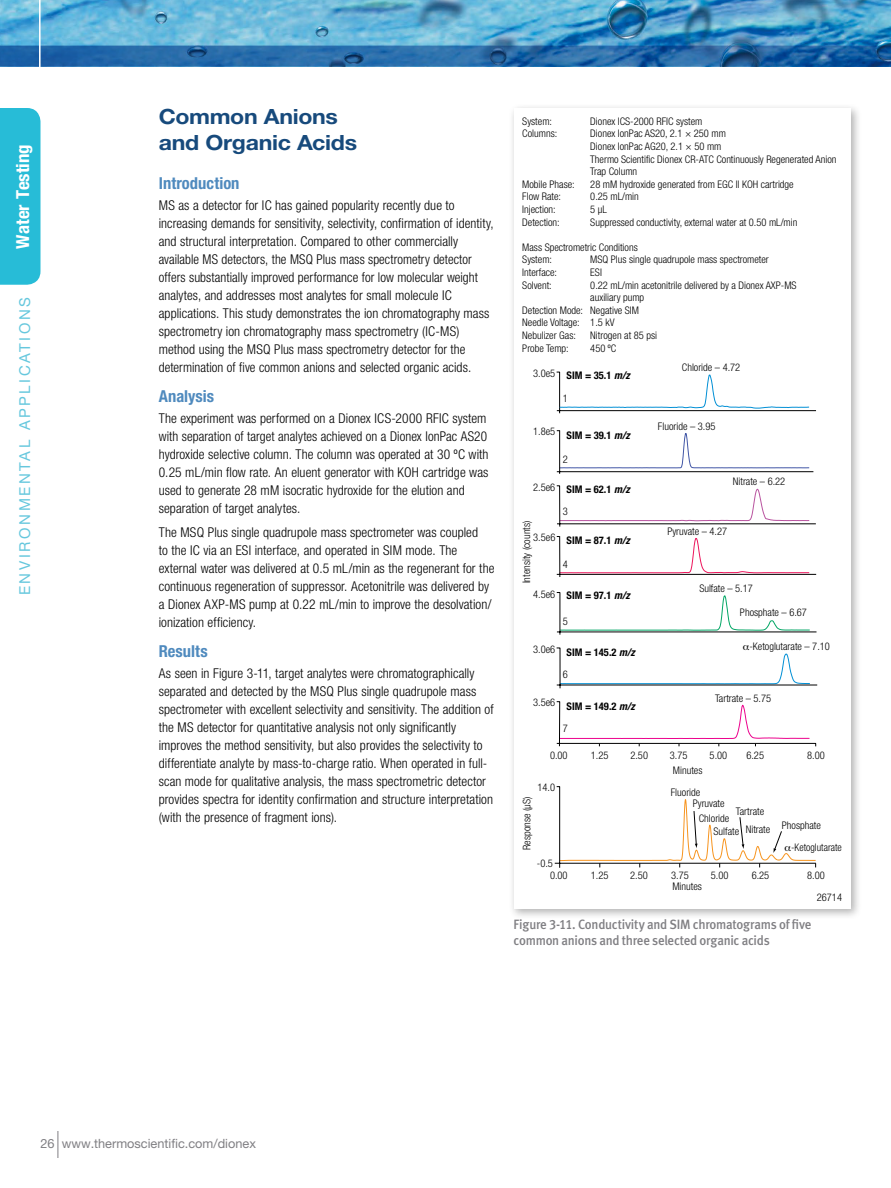
<style>
.page{position:relative;width:891px;height:1188px;background:#fff}
.page>*{position:absolute;margin:0;border:0;box-sizing:border-box;transform-origin:0 0}
.t1{font:700 21px/25.5px "Helvetica Neue";letter-spacing:-.015em;color:#174a7c;scale:1.1 1}
.t2{font:700 condensed 18px "Helvetica Neue LT Std";color:#fff;scale:1.05 1}
.t3{font:700 condensed 16.5px "Helvetica Neue LT Std";color:#4f8abe}
.t4{font:15px "Helvetica Neue";letter-spacing:.175em;color:#65c7dd}
.t5{font:300 condensed 13.5px/18px "Helvetica Neue LT Std";letter-spacing:.005em;color:#000}
.t6{font:13.5px/16.5px "Meta Medium LF";letter-spacing:-.02em;color:#807f83;scale:.95 1}
.t7{font:12.75px "Helvetica Neue";color:#807f83}
.t8{font:300 condensed 10.5px/12.6px "Helvetica Neue";color:#000}
.t9{font:700 condensed 10.5px "Helvetica Neue";color:#000}
.s1{font-style:italic}
</style>
<div class="page">
<svg style="left:58px;top:1131px;width:1px;height:27px"></svg>
<div style="left:508px;top:103px;width:354px;height:817px;background:#000;opacity:.3"></div>
<div style="left:514px;top:108px;width:336px;height:801px;background:#fff"></div>
<svg style="left:557px;top:430px;width:253px;height:39px"></svg>
<hr style="left:557px;top:471px;width:256px;height:1px;background:#000">
<hr style="left:559px;top:430px;width:1px;height:44px;background:#000">
<svg style="left:556px;top:485px;width:262px;height:262px"></svg>
<svg style="left:556px;top:371px;width:260px;height:43px"></svg>
<div style="left:0;top:108px;width:40px;height:177px;background:#27bcd7"></div>
<img style="left:0;top:0;width:891px;height:46px">
<svg style="left:0;top:46px;width:891px;height:21px;background:#2366a5"></svg>
<hr style="left:39px;top:0;width:1px;height:67px;background:#fff">
<svg style="left:559px;top:645px;width:252px;height:40px"></svg>
<svg style="left:554px;top:786px;width:263px;height:82px"></svg>
<h2 class="t2" style="left:12px;top:249px;width:101px;rotate:-90deg">Water Testing</h2>
<p class="t4" style="left:16px;top:595px;width:300px;rotate:-90deg">ENVIRONMENTAL APPLICATIONS</p>
<h1 class="t1" style="left:159px;top:104px;width:182px">Common Anions and Organic Acids</h1>
<p class="t3" style="left:159px;top:173px;width:82px">Introduction</p>
<p class="t5" style="left:159px;top:196px;width:336px">MS as a detector for IC has gained popularity recently due to increasing demands for sensitivity, selectivity, confirmation of identity, and structural interpretation. Compared to other commercially available MS detectors, the MSQ Plus mass spectrometry detector offers substantially improved performance for low molecular weight analytes, and addresses most analytes for small molecule IC applications. This study demonstrates the ion chromatography mass spectrometry ion chromatography mass spectrometry (IC-MS) method using the MSQ Plus mass spectrometry detector for the determination of five common anions and selected organic acids.</p>
<p class="t3" style="left:159px;top:386px;width:57px">Analysis</p>
<p class="t5" style="left:159px;top:409px;width:331px">The experiment was performed on a Dionex ICS-2000 RFIC system with separation of target analytes achieved on a Dionex IonPac AS20 hydroxide selective column. The column was operated at 30 ºC with 0.25 mL/min flow rate. An eluent generator with KOH cartridge was used to generate 28 mM isocratic hydroxide for the elution and separation of target analytes.</p>
<p class="t5" style="left:159px;top:523px;width:337px">The MSQ Plus single quadrupole mass spectrometer was coupled<br>to the IC via an ESI interface, and operated in SIM mode. The external water was delivered at 0.5 mL/min as the regenerant for the continuous regeneration of suppressor. Acetonitrile was delivered by a Dionex AXP-MS pump at 0.22 mL/min to improve the desolvation/ ionization efficiency.</p>
<p class="t3" style="left:159px;top:641px;width:50px">Results</p>
<p class="t5" style="left:159px;top:664px;width:336px">As seen in Figure 3-11, target analytes were chromatographically separated and detected by the MSQ Plus single quadrupole mass spectrometer with excellent selectivity and sensitivity. The addition of the MS detector for quantitative analysis not only significantly improves the method sensitivity, but also provides the selectivity to differentiate analyte by mass-to-charge ratio. When operated in full&shy;scan mode for qualitative analysis, the mass spectrometric detector provides spectra for identity confirmation and structure interpretation (with the presence of fragment ions).</p>
<p class="t8" style="left:522px;top:115px;width:31px">System:</p>
<p class="t8" style="left:590px;top:115px;width:114px">Dionex ICS-2000 RFIC system</p>
<p class="t8" style="left:522px;top:127px;width:36px">Columns:</p>
<p class="t8" style="left:590px;top:127px;width:248px">Dionex IonPac AS20, 2.1 × 250 mm<br>Dionex IonPac AG20, 2.1 × 50 mm<br>Thermo Scientific Dionex CR-ATC Continuously Regenerated Anion Trap Column</p>
<p class="t8" style="left:522px;top:178px;width:54px">Mobile Phase:</p>
<p class="t8" style="left:590px;top:178px;width:205px">28 mM hydroxide generated from EGC II KOH cartridge</p>
<p class="t8" style="left:522px;top:190px;width:40px">Flow Rate:</p>
<p class="t8" style="left:590px;top:190px;width:50px">0.25 mL/min</p>
<p class="t8" style="left:522px;top:203px;width:35px">Injection:</p>
<p class="t8" style="left:590px;top:203px;width:18px">5 µL</p>
<p class="t8" style="left:522px;top:215px;width:39px">Detection:</p>
<p class="t8" style="left:590px;top:215px;width:209px">Suppressed conductivity, external water at 0.50 mL/min</p>
<p class="t8" style="left:522px;top:241px;width:117px">Mass Spectrometric Conditions<br>System:</p>
<p class="t8" style="left:590px;top:253px;width:180px">MSQ Plus single quadrupole mass spectrometer</p>
<p class="t8" style="left:522px;top:266px;width:36px">Interface:</p>
<p class="t8" style="left:590px;top:266px;width:13px">ESI</p>
<p class="t8" style="left:522px;top:278px;width:31px">Solvent:</p>
<p class="t8" style="left:590px;top:278px;width:208px">0.22 mL/min acetonitrile delivered by a Dionex AXP-MS</p>
<p class="t8" style="left:590px;top:291px;width:55px">auxiliary pump</p>
<p class="t8" style="left:522px;top:304px;width:118px">Detection Mode: Negative SIM</p>
<p class="t8" style="left:522px;top:316px;width:94px">Needle Voltage: 1.5 kV</p>
<p class="t8" style="left:522px;top:329px;width:55px">Nebulizer Gas:</p>
<p class="t8" style="left:590px;top:329px;width:68px">Nitrogen at 85 psi</p>
<p class="t8" style="left:522px;top:341px;width:48px">Probe Temp:</p>
<p class="t8" style="left:590px;top:341px;width:27px">450 ºC</p>
<p class="t8" style="left:533px;top:367px;width:24px">3.0e5</p>
<p class="t9" style="left:567px;top:369px;width:65px">SIM = 35.1 <span class="s1">m/z</span></p>
<p class="t8" style="left:682px;top:361px;width:60px">Chloride – 4.72</p>
<p class="t8" style="left:563px;top:392px;width:7px">1</p>
<p class="t8" style="left:533px;top:425px;width:24px">1.8e5</p>
<p class="t9" style="left:567px;top:429px;width:65px">SIM = 39.1 <span class="s1">m/z</span></p>
<p class="t8" style="left:658px;top:420px;width:59px">Fluoride – 3.95</p>
<p class="t8" style="left:563px;top:453px;width:7px">2</p>
<p class="t8" style="left:533px;top:481px;width:24px">2.5e6</p>
<p class="t9" style="left:567px;top:483px;width:65px">SIM = 62.1 <span class="s1">m/z</span></p>
<p class="t8" style="left:733px;top:475px;width:54px">Nitrate – 6.22</p>
<p class="t8" style="left:563px;top:505px;width:7px">3</p>
<p class="t8" style="left:520px;top:583px;width:64px;rotate:-90deg">Intensity (counts)</p>
<p class="t8" style="left:533px;top:531px;width:24px">3.5e6</p>
<p class="t8" style="left:533px;top:588px;width:24px">4.5e6</p>
<p class="t9" style="left:567px;top:534px;width:65px">SIM = 87.1 <span class="s1">m/z</span></p>
<p class="t8" style="left:563px;top:557px;width:7px">4</p>
<p class="t9" style="left:567px;top:589px;width:65px">SIM = 97.1 <span class="s1">m/z</span></p>
<p class="t8" style="left:563px;top:615px;width:7px">5</p>
<p class="t8" style="left:667px;top:524px;width:61px">Pyruvate – 4.27</p>
<p class="t8" style="left:699px;top:582px;width:55px">Sulfate – 5.17</p>
<p class="t8" style="left:740px;top:606px;width:68px">Phosphate – 6.67</p>
<p class="t8" style="left:533px;top:643px;width:24px">3.0e6</p>
<p class="t9" style="left:567px;top:646px;width:70px">SIM = 145.2 <span class="s1">m/z</span></p>
<p class="t8" style="left:749px;top:640px;width:82px">-Ketoglutarate – 7.10</p>
<p class="t8" style="left:563px;top:668px;width:7px">6</p>
<p class="t8" style="left:533px;top:696px;width:24px">3.5e6</p>
<p class="t9" style="left:567px;top:700px;width:70px">SIM = 149.2 <span class="s1">m/z</span></p>
<p class="t8" style="left:715px;top:692px;width:58px">Tartrate – 5.75</p>
<p class="t8" style="left:563px;top:722px;width:7px">7</p>
<p class="t8" style="left:550px;top:749px;width:19px">0.00</p>
<p class="t8" style="left:630px;top:749px;width:19px">2.50</p>
<p class="t8" style="left:670px;top:749px;width:19px">3.75</p>
<p class="t8" style="left:710px;top:749px;width:19px">5.00</p>
<p class="t8" style="left:746px;top:749px;width:19px">6.25</p>
<p class="t8" style="left:807px;top:749px;width:19px">8.00</p>
<p class="t8" style="left:591px;top:749px;width:19px">1.25</p>
<p class="t8" style="left:537px;top:781px;width:19px">14.0</p>
<p class="t8" style="left:521px;top:850px;width:55px;rotate:-90deg">Response (µS)</p>
<p class="t8" style="left:537px;top:857px;width:18px">-0.5</p>
<p class="t8" style="left:673px;top:764px;width:31px">Minutes</p>
<p class="t8" style="left:693px;top:786px;width:33px;line-height:11.9px;text-indent:-22px">Fluoride<br>Pyruvate</p>
<p class="t8" style="left:714px;top:812px;width:27px;text-indent:-15px">Chloride<br>Sulfate</p>
<p class="t8" style="left:746px;top:803px;width:77px;line-height:14.5px;text-indent:-10px">Tartrate<br>Nitrate Phosphate</p>
<p class="t8" style="left:791px;top:841px;width:52px">-Ketoglutarate</p>
<p class="t8" style="left:550px;top:869px;width:19px">0.00</p>
<p class="t8" style="left:630px;top:869px;width:19px">2.50</p>
<p class="t8" style="left:671px;top:869px;width:19px">3.75</p>
<p class="t8" style="left:711px;top:869px;width:19px">5.00</p>
<p class="t8" style="left:752px;top:869px;width:19px">6.25</p>
<p class="t8" style="left:807px;top:869px;width:19px">8.00</p>
<p class="t8" style="left:591px;top:869px;width:19px">1.25</p>
<p class="t8" style="left:672px;top:880px;width:31px">Minutes</p>
<p class="t8" style="left:817px;top:891px;width:27px">26714</p>
<p class="t6" style="left:514px;top:916px;width:315px">Figure 3-11. Conductivity and SIM chromatograms of five common anions and three selected organic acids</p>
<p class="t7" style="left:40px;top:1136px;width:217px">26 www.thermoscientific.com/dionex</p>
</div>
